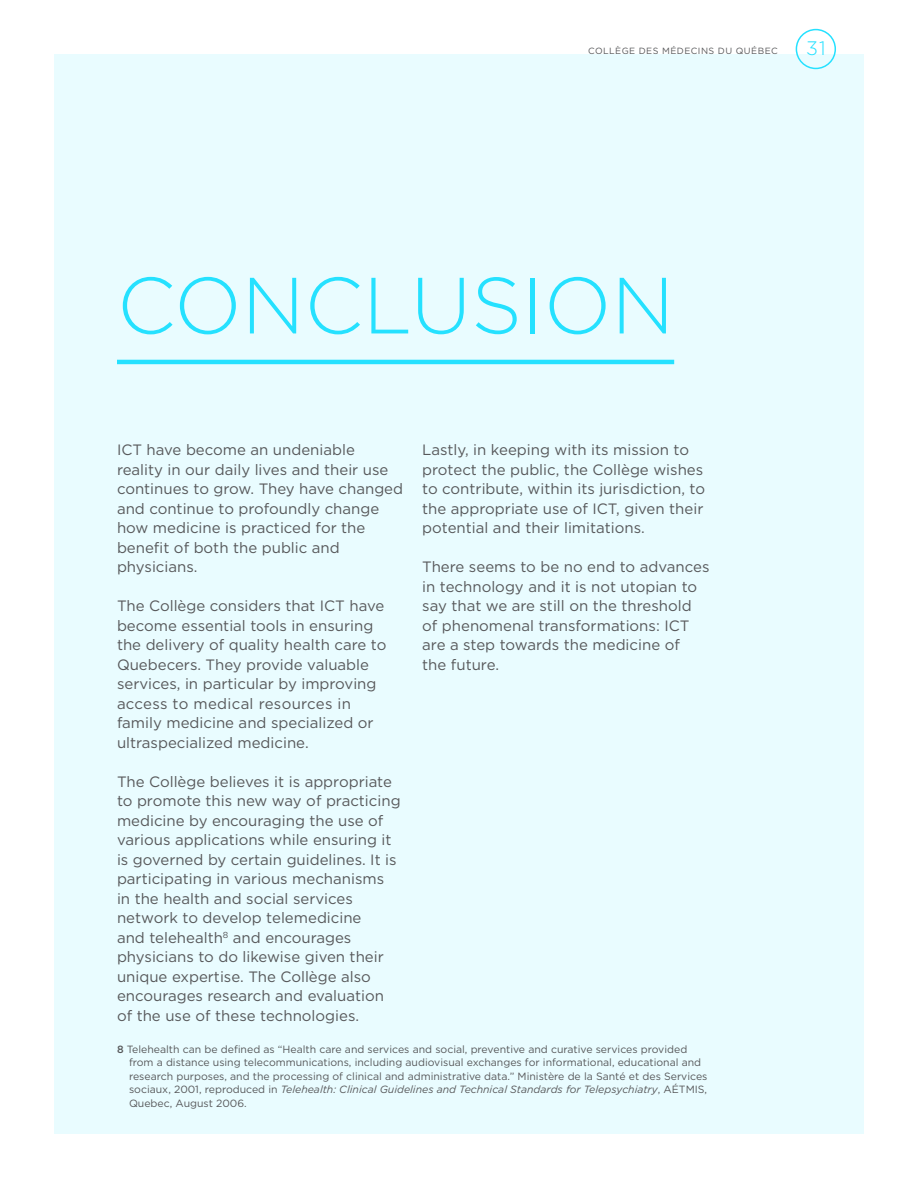
<style>
.page{position:relative;width:918px;height:1188px;background:#fff}
.page>*{position:absolute;margin:0;border:0;box-sizing:border-box;transform-origin:0 0}
.t1{font:300 79.5px "Gotham";color:#25e1ff}
.t2{font:300 19.5px "Gotham";color:#25e1ff}
.t3{font:15px/19.5px "Gotham";color:#57585a}
.t4{font:10.5px/13.5px "Gotham";color:#57585a}
.t5{font:9px "Gotham";letter-spacing:.05em;color:#57585a}
.s1{font-weight:500}
.s2{font-style:italic}
</style>
<div class="page">
<div style="left:54px;top:54px;width:810px;height:1080px;background:#e9fcff"></div>
<div style="left:796px;top:29px;width:40px;height:40px;border:2px solid #25e1ff;border-radius:50%"></div>
<hr style="left:117px;top:360px;width:557px;height:4px;background:#25e1ff">
<p class="t5" style="left:588px;top:45px;width:191px">COLLÈGE DES MÉDECINS DU QUÉBEC</p>
<h2 class="t2" style="left:806px;top:38px;width:21px">31</h2>
<p class="t1" style="left:117px;top:262px;width:559px">CONCLUSION</p>
<p class="t3" style="left:117px;top:440px;width:288px">ICT have become an undeniable reality in our daily lives and their use continues to grow. They have changed and continue to profoundly change how medicine is practiced for the benefit of both the public and physicians.</p>
<p class="t3" style="left:117px;top:596px;width:271px">The Collège considers that ICT have become essential tools in ensuring the delivery of quality health care to Quebecers. They provide valuable services, in particular by improving access to medical resources in family medicine and specialized or ultraspecialized medicine.</p>
<p class="t3" style="left:117px;top:771px;width:285px">The Collège believes it is appropriate to promote this new way of practicing medicine by encouraging the use of various applications while ensuring it is governed by certain guidelines. It is participating in various mechanisms in the health and social services network to develop telemedicine<br>and telehealth<sup>8</sup> and encourages physicians to do likewise given their unique expertise. The Collège also encourages research and evaluation of the use of these technologies.</p>
<p class="t3" style="left:422px;top:440px;width:284px">Lastly, in keeping with its mission to protect the public, the Collège wishes to contribute, within its jurisdiction, to the appropriate use of ICT, given their potential and their limitations.</p>
<p class="t3" style="left:422px;top:557px;width:289px">There seems to be no end to advances in technology and it is not utopian to say that we are still on the threshold of phenomenal transformations: ICT are a step towards the medicine of<br>the future.</p>
<p class="t4" style="left:129px;top:1042px;width:580px;text-indent:-12px"><span class="s1">8</span> Telehealth can be defined as “Health care and services and social, preventive and curative services provided from a distance using telecommunications, including audiovisual exchanges for informational, educational and research purposes, and the processing of clinical and administrative data.” Ministère de la Santé et des Services sociaux, 2001, reproduced in <span class="s2">Telehealth: Clinical Guidelines and Technical Standards for Telepsychiatry</span>, AÉTMIS, Quebec, August 2006.</p>
</div>
